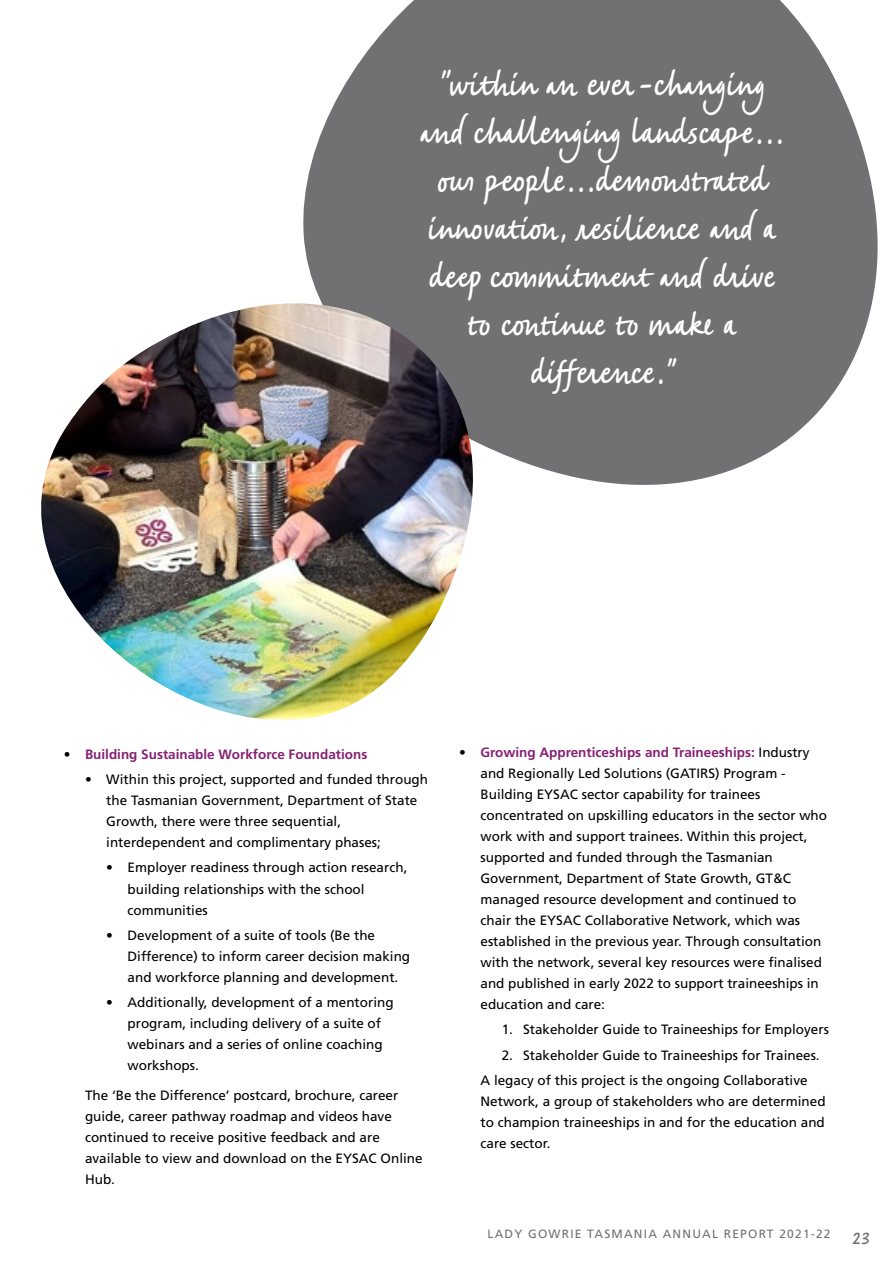
<style>
.page{position:relative;width:893px;height:1263px;background:#fff}
.page>*{position:absolute;margin:0;border:0;box-sizing:border-box;transform-origin:0 0}
.t1{font:36px/48px "Saltbush";letter-spacing:-.005em;color:#fff;text-align:center}
.t2{font:13.5px/21px "Frutiger";color:#000}
.t3{font:700 13.5px "Frutiger";color:#872175}
.t4{font:12px "Frutiger";letter-spacing:.1em;color:#717073}
.s1{font-weight:400;color:#000}
.s2{font-weight:700;color:#872175}
.s3{font-family:"Saltbush";font-size:21px}
</style>
<div class="page">
<svg style="left:303px;top:0;width:575px;height:485px;background:#828184"></svg>
<img style="left:41px;top:303px;width:434px;height:417px">
<h1 class="t1" style="left:420px;top:59px;width:365px">"within an ever-changing and challenging landscape... our people...demonstrated innovation, resilience and a deep commitment and drive to continue to make a difference.”</h1>
<p class="t3" style="left:64px;top:746px;width:305px"><span class="s1">•</span> Building Sustainable Workforce Foundations</p>
<p class="t2" style="left:106px;top:769px;width:323px;text-indent:-21px">• Within this project, supported and funded through the Tasmanian Government, Department of State Growth, there were three sequential, interdependent and complimentary phases;</p>
<p class="t2" style="left:128px;top:857px;width:281px;text-indent:-21px">• Employer readiness through action research, building relationships with the school communities</p>
<p class="t2" style="left:128px;top:924px;width:284px;text-indent:-21px">• Development of a suite of tools (Be the<br>Difference) to inform career decision making and workforce planning and development.</p>
<p class="t2" style="left:128px;top:992px;width:268px;text-indent:-21px">• Additionally, development of a mentoring program, including delivery of a suite of webinars and a series of online coaching workshops.</p>
<p class="t2" style="left:85px;top:1084px;width:339px">The ‘Be the Difference’ postcard, brochure, career guide, career pathway roadmap and videos have continued to receive positive feedback and are available to view and download on the EYSAC Online Hub.</p>
<p class="t2" style="left:480px;top:742px;width:348px;text-indent:-21px">• <span class="s2">Growing Apprenticeships and Traineeships:</span> Industry and Regionally Led Solutions (GATIRS) Program - Building EYSAC sector capability for trainees concentrated on upskilling educators in the sector who work with and support trainees. Within this project, supported and funded through the Tasmanian Government, Department of State Growth, GT&amp;C managed resource development and continued to chair the EYSAC Collaborative Network, which was established in the previous year. Through consultation with the network, several key resources were finalised and published in early 2022 to support traineeships in education and care:</p>
<p class="t2" style="left:502px;top:1019px;width:329px">1. Stakeholder Guide to Traineeships for Employers</p>
<p class="t2" style="left:480px;top:1042px;width:341px;line-height:25.2px;text-indent:21px">2. Stakeholder Guide to Traineeships for Trainees.<br>A legacy of this project is the ongoing Collaborative</p>
<p class="t2" style="left:480px;top:1090px;width:347px;text-align:justify">Network, a group of stakeholders who are determined to champion traineeships in and for the education and care sector.</p>
<p class="t4" style="left:488px;top:1226px;width:384px">LADY GOWRIE TASMANIA ANNUAL REPORT 2021-22 <span class="s3">23</span></p>
</div>
